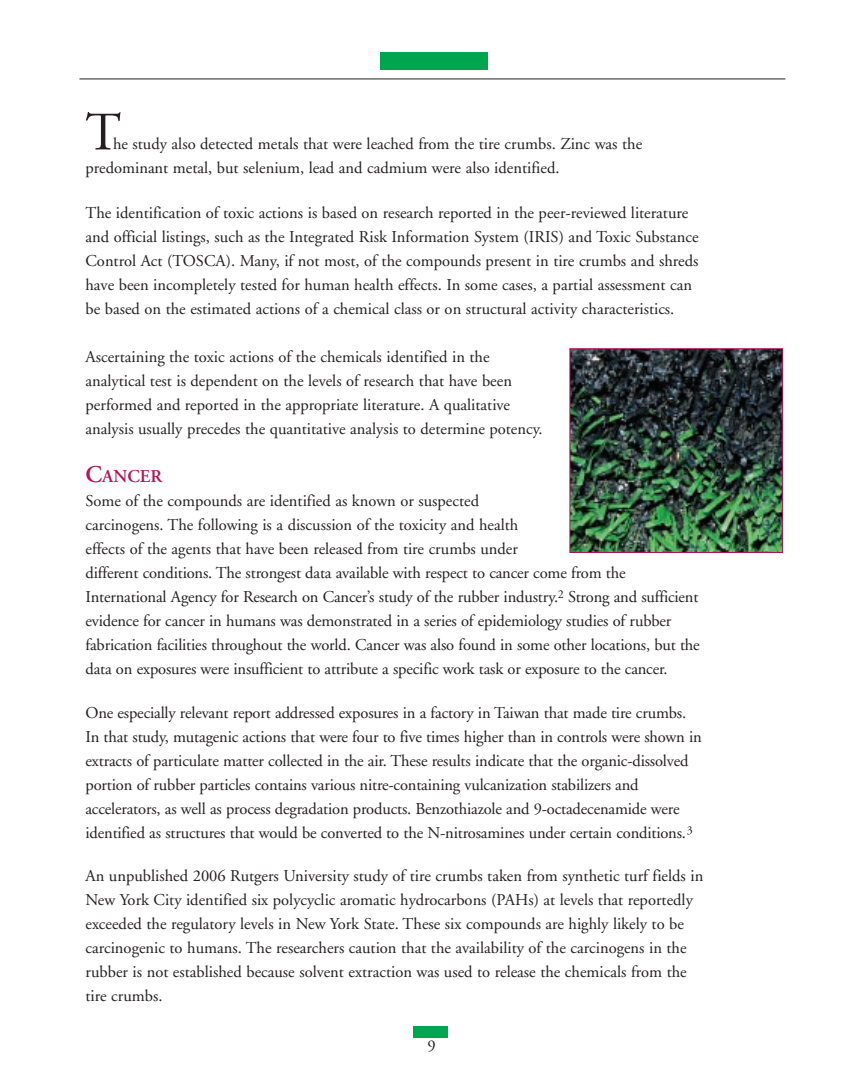
<style>
.page{position:relative;width:864px;height:1080px;background:#fff}
.page>*{position:absolute;margin:0;border:0;box-sizing:border-box;transform-origin:0 0}
.t1{font:54px "Adobe Garamond";color:#231f20}
.t2{font:600 18px "Adobe Garamond";color:#ae1658}
.t3{font:16.5px/24px "Adobe Garamond";color:#231f20}
.s1{font-size:24px}
</style>
<div class="page">
<div style="left:380px;top:53px;width:108px;height:17px;background:#00a54f"></div>
<div style="left:413px;top:1026px;width:35px;height:11px;background:#00a54f"></div>
<hr style="left:79px;top:79px;width:706px;height:1px;background:#231f20">
<img style="left:572px;top:350px;width:209px;height:201px">
<div style="left:570px;top:348px;width:213px;height:205px;border:1px solid #ae1658"></div>
<h1 class="t1" style="left:86px;top:103px;width:37px">T</h1>
<p class="t3" style="left:85px;top:133px;width:558px;text-indent:28px">he study also detected metals that were leached from the tire crumbs. Zinc was the predominant metal, but selenium, lead and cadmium were also identified.</p>
<p class="t3" style="left:85px;top:202px;width:615px">The identification of toxic actions is based on research reported in the peer-reviewed literature and official listings, such as the Integrated Risk Information System (IRIS) and Toxic Substance Control Act (TOSCA). Many, if not most, of the compounds present in tire crumbs and shreds have been incompletely tested for human health effects. In some cases, a partial assessment can be based on the estimated actions of a chemical class or on structural activity characteristics.</p>
<p class="t3" style="left:85px;top:346px;width:459px">Ascertaining the toxic actions of the chemicals identified in the analytical test is dependent on the levels of research that have been performed and reported in the appropriate literature. A qualitative analysis usually precedes the quantitative analysis to determine potency.</p>
<p class="t2" style="left:86px;top:467px;width:78px"><span class="s1">C</span>ANCER</p>
<p class="t3" style="left:85px;top:490px;width:616px">Some of the compounds are identified as known or suspected<br>carcinogens. The following is a discussion of the toxicity and health<br>effects of the agents that have been released from tire crumbs under<br>different conditions. The strongest data available with respect to cancer come from the International Agency for Research on Cancer’s study of the rubber industry.<sup>2</sup> Strong and sufficient evidence for cancer in humans was demonstrated in a series of epidemiology studies of rubber fabrication facilities throughout the world. Cancer was also found in some other locations, but the data on exposures were insufficient to attribute a specific work task or exposure to the cancer.</p>
<p class="t3" style="left:85px;top:701px;width:618px">One especially relevant report addressed exposures in a factory in Taiwan that made tire crumbs.<br>In that study, mutagenic actions that were four to five times higher than in controls were shown in extracts of particulate matter collected in the air. These results indicate that the organic-dissolved portion of rubber particles contains various nitre-containing vulcanization stabilizers and accelerators, as well as process degradation products. Benzothiazole and 9-octadecenamide were identified as structures that would be converted to the N-nitrosamines under certain conditions.<sup>3</sup></p>
<p class="t3" style="left:86px;top:865px;width:619px">An unpublished 2006 Rutgers University study of tire crumbs taken from synthetic turf fields in New York City identified six polycyclic aromatic hydrocarbons (PAHs) at levels that reportedly exceeded the regulatory levels in New York State. These six compounds are highly likely to be carcinogenic to humans. The researchers caution that the availability of the carcinogens in the rubber is not established because solvent extraction was used to release the chemicals from the tire crumbs.</p>
<p class="t3" style="left:428px;top:1035px;width:10px">9</p>
</div>
